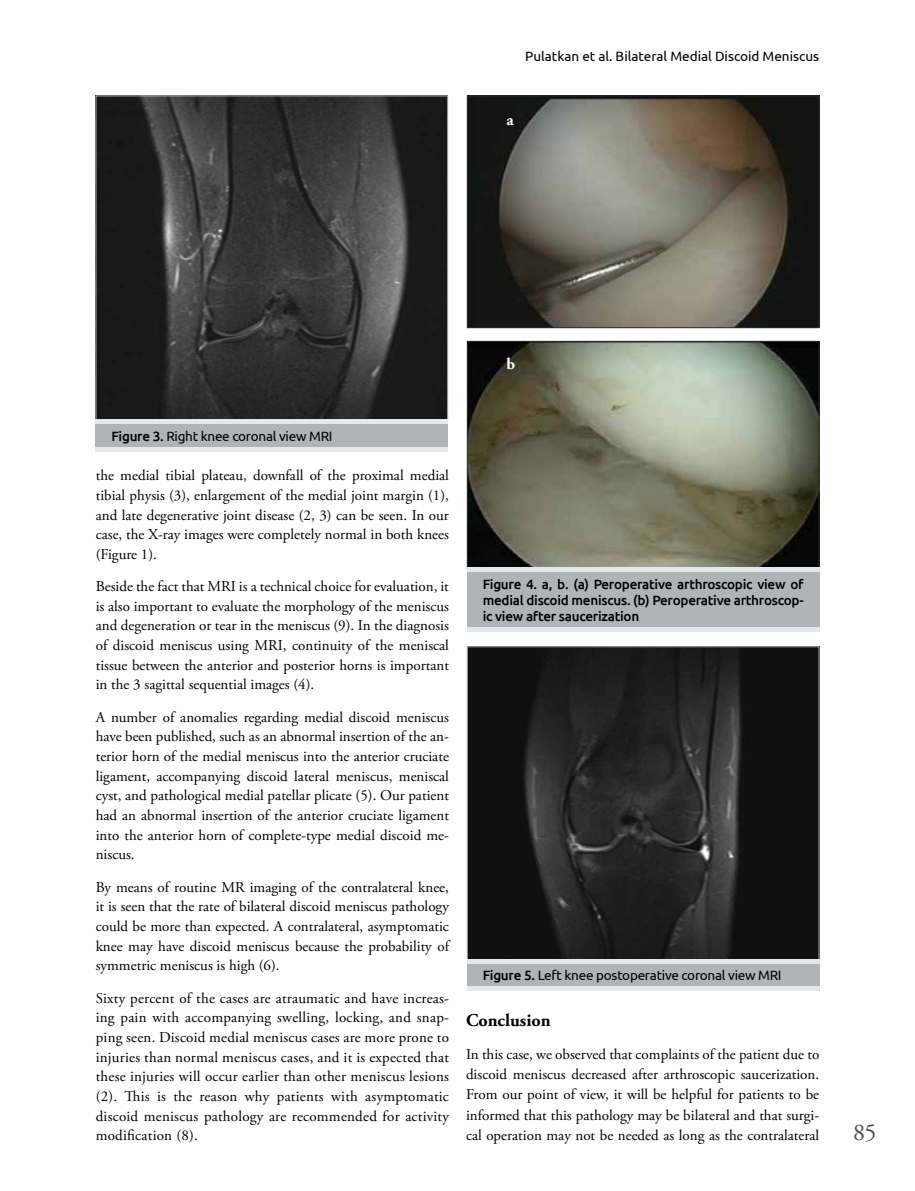
<style>
.page{position:relative;width:915px;height:1191px;background:#fff}
.page>*{position:absolute;margin:0;border:0;box-sizing:border-box;transform-origin:0 0}
.t1{font:24px "Adobe Garamond Pro";color:#4d4d4f}
.t2{font:700 18px "Adobe Garamond Pro";color:#000}
.t3{font:700 16.5px "Adobe Garamond Pro";color:#fff}
.t4{font:15px/19.6px "Adobe Garamond Pro";color:#000;text-align:justify}
.t5{font:500 13.5px/16.2px "Ubuntu";letter-spacing:-.02em;color:#000;text-align:justify}
.t6{font:13.5px "Ubuntu";letter-spacing:-.02em;color:#000}
.t7{font:13.5px "Ubuntu";color:#000}
.s1{font-weight:500}
</style>
<div class="page">
<img style="left:469px;top:343px;width:348px;height:223px">
<div style="left:467px;top:341px;width:352px;height:227px;border:1px solid #2d2d2e"></div>
<div style="left:467px;top:572px;width:352px;height:56px;background:#b1b4b6"></div>
<hr style="left:467px;top:568px;width:352px;height:4px;background:#e6e7e8">
<hr style="left:467px;top:628px;width:352px;height:4px;background:#e6e7e8">
<img style="left:469px;top:98px;width:348px;height:228px">
<div style="left:467px;top:96px;width:352px;height:232px;border:1px solid #2d2d2e"></div>
<img style="left:469px;top:648px;width:348px;height:309px">
<div style="left:467px;top:646px;width:352px;height:313px;border:1px solid #b1b4b6"></div>
<div style="left:467px;top:963px;width:352px;height:23px;background:#b1b4b6"></div>
<hr style="left:467px;top:959px;width:352px;height:4px;background:#e6e7e8">
<hr style="left:467px;top:986px;width:352px;height:4px;background:#e6e7e8">
<img style="left:98px;top:98px;width:348px;height:320px">
<div style="left:96px;top:96px;width:352px;height:324px;border:1px solid #b1b4b6"></div>
<div style="left:96px;top:424px;width:352px;height:23px;background:#b1b4b6"></div>
<hr style="left:96px;top:420px;width:352px;height:4px;background:#e6e7e8">
<hr style="left:96px;top:447px;width:352px;height:4px;background:#e6e7e8">
<p class="t7" style="left:525px;top:48px;width:295px">Pulatkan et al. Bilateral Medial Discoid Meniscus</p>
<p class="t3" style="left:506px;top:110px;width:9px">a</p>
<p class="t3" style="left:506px;top:354px;width:10px">b</p>
<p class="t6" style="left:111px;top:428px;width:222px"><span class="s1">Figure 3.</span> Right knee coronal view MRI</p>
<p class="t4" style="left:96px;top:466px;width:354px">the medial tibial plateau, downfall of the proximal medial tibial physis (3), enlargement of the medial joint margin (1), and late degenerative joint disease (2, 3) can be seen. In our case, the X-ray images were completely normal in both knees (Figure 1).</p>
<p class="t4" style="left:96px;top:577px;width:354px">Beside the fact that MRI is a technical choice for evaluation, it is also important to evaluate the morphology of the meniscus and degeneration or tear in the meniscus (9). In the diagnosis of discoid meniscus using MRI, continuity of the meniscal tissue between the anterior and posterior horns is important in the 3 sagittal sequential images (4).</p>
<p class="t4" style="left:96px;top:707px;width:354px">A number of anomalies regarding medial discoid meniscus have been published, such as an abnormal insertion of the an&shy;terior horn of the medial meniscus into the anterior cruciate ligament, accompanying discoid lateral meniscus, meniscal cyst, and pathological medial patellar plicate (5). Our patient had an abnormal insertion of the anterior cruciate ligament into the anterior horn of complete-type medial discoid me&shy;niscus.</p>
<p class="t4" style="left:96px;top:877px;width:354px">By means of routine MR imaging of the contralateral knee, it is seen that the rate of bilateral discoid meniscus pathology could be more than expected. A contralateral, asymptomatic knee may have discoid meniscus because the probability of symmetric meniscus is high (6).</p>
<p class="t4" style="left:96px;top:988px;width:354px">Sixty percent of the cases are atraumatic and have increas&shy;ing pain with accompanying swelling, locking, and snap&shy;ping seen. Discoid medial meniscus cases are more prone to injuries than normal meniscus cases, and it is expected that these injuries will occur earlier than other meniscus lesions (2). This is the reason why patients with asymptomatic discoid meniscus pathology are recommended for activity modification (8).</p>
<p class="t5" style="left:482px;top:575px;width:322px">Figure 4. a, b. (a) Peroperative arthroscopic view of medial discoid meniscus. (b) Peroperative arthroscop&shy;ic view after saucerization</p>
<p class="t6" style="left:482px;top:967px;width:300px"><span class="s1">Figure 5.</span> Left knee postoperative coronal view MRI</p>
<p class="t2" style="left:466px;top:1009px;width:86px">Conclusion</p>
<p class="t4" style="left:466px;top:1044px;width:354px;line-height:20.2px">In this case, we observed that complaints of the patient due to discoid meniscus decreased after arthroscopic saucerization.<br>From our point of view, it will be helpful for patients to be informed that this pathology may be bilateral and that surgi&shy;cal operation may not be needed as long as the contralateral</p>
<h1 class="t1" style="left:853px;top:1118px;width:25px">85</h1>
</div>
